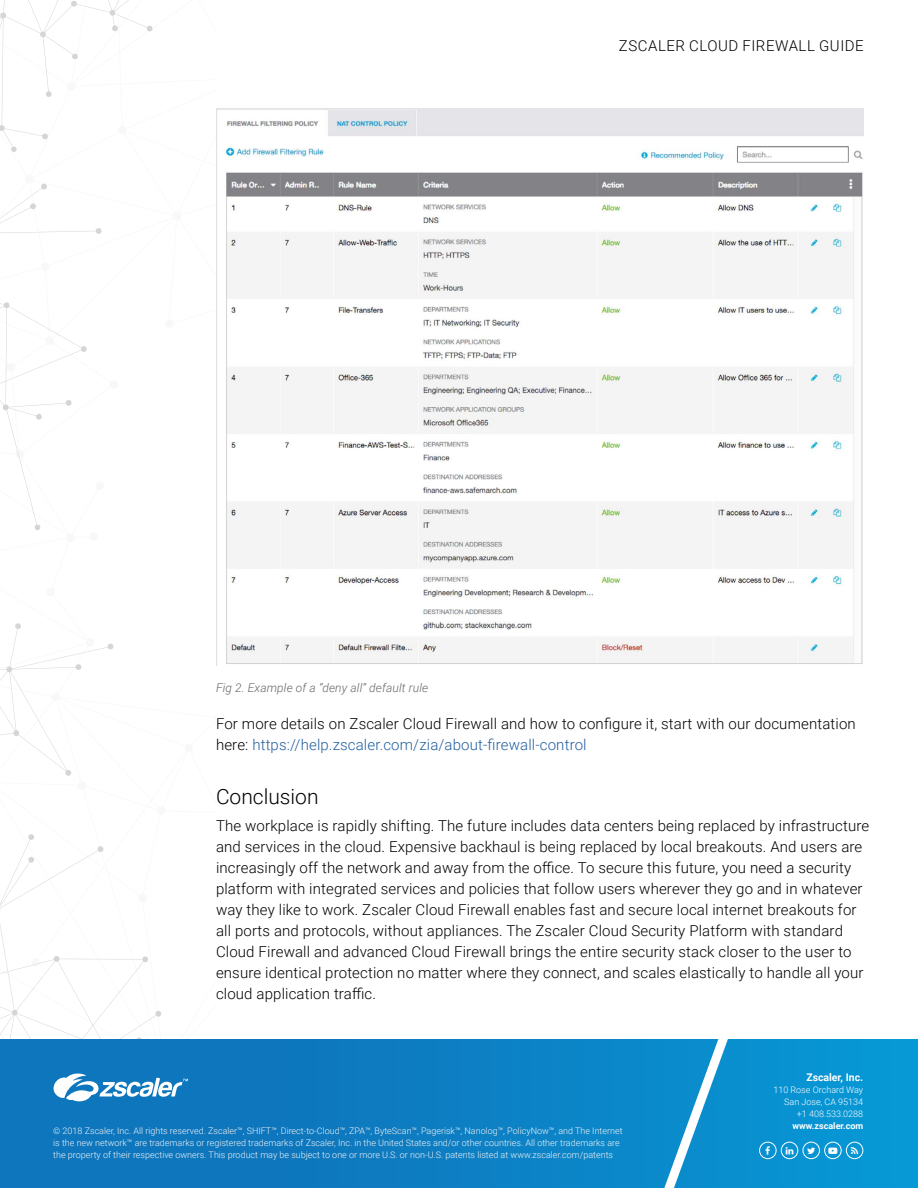
<style>
.page{position:relative;width:918px;height:1188px;background:#fff}
.page>*{position:absolute;margin:0;border:0;box-sizing:border-box;transform-origin:0 0}
.t1{font:300 21px "Roboto";color:#000}
.t2{font:300 15px/21px "Roboto";letter-spacing:.01em;color:#000}
.t3{font:300 15px "Roboto";letter-spacing:.035em;color:#000}
.t4{font:italic 300 12px "Roboto";letter-spacing:.01em;color:#666767}
.t5{font:700 10.5px "Roboto";color:#fff}
.t6{font:300 9px/12px "Roboto";color:#f1f3f4}
.t7{font:300 9px/12px "Roboto";color:#fff;text-align:right}
.t8{font:700 9px "Roboto";color:#fff}
.s1{color:#215e9e}
</style>
<div class="page">
<svg style="left:0;top:0;width:161px;height:1039px"></svg>
<div style="left:0;top:1039px;width:918px;height:149px;background:linear-gradient(to right,#0f6eb7,#0996d3)"></div>
<svg style="left:53px;top:1074px;width:135px;height:27px"></svg>
<svg style="left:649px;top:1039px;width:88px;height:149px;background:#2498d2"></svg>
<div style="left:824px;top:1142px;width:18px;height:17px;border:1px solid #fff;border-radius:50%"></div>
<div style="left:759px;top:1142px;width:17px;height:17px;border:1px solid #fff;border-radius:50%"></div>
<div style="left:781px;top:1142px;width:17px;height:17px;border:1px solid #fff;border-radius:50%"></div>
<div style="left:803px;top:1142px;width:17px;height:17px;border:1px solid #fff;border-radius:50%"></div>
<div style="left:846px;top:1142px;width:17px;height:17px;border:1px solid #fff;border-radius:50%"></div>
<img style="left:216px;top:108px;width:648px;height:557px">
<svg style="left:766px;top:1147px;width:4px;height:8px"></svg>
<svg style="left:786px;top:1147px;width:7px;height:7px"></svg>
<svg style="left:807px;top:1147px;width:8px;height:7px"></svg>
<svg style="left:828px;top:1147px;width:9px;height:7px"></svg>
<svg style="left:851px;top:1147px;width:7px;height:7px"></svg>
<p class="t3" style="left:619px;top:35px;width:246px">ZSCALER CLOUD FIREWALL GUIDE</p>
<p class="t4" style="left:216px;top:680px;width:214px">Fig 2. Example of a “deny all” default rule</p>
<p class="t2" style="left:216px;top:712px;width:641px">For more details on Zscaler Cloud Firewall and how to configure it, start with our documentation here: <span class="s1">https://help.zscaler.com/zia/about-firewall-control</span></p>
<h1 class="t1" style="left:216px;top:781px;width:104px">Conclusion</h1>
<p class="t2" style="left:216px;top:815px;width:655px">The workplace is rapidly shifting. The future includes data centers being replaced by infrastructure and services in the cloud. Expensive backhaul is being replaced by local breakouts. And users are increasingly off the network and away from the office. To secure this future, you need a security platform with integrated services and policies that follow users wherever they go and in whatever way they like to work. Zscaler Cloud Firewall enables fast and secure local internet breakouts for all ports and protocols, without appliances. The Zscaler Cloud Security Platform with standard Cloud Firewall and advanced Cloud Firewall brings the entire security stack closer to the user to ensure identical protection no matter where they connect, and scales elastically to handle all your cloud application traffic.</p>
<p class="t6" style="left:53px;top:1124px;width:571px">© 2018 Zscaler, Inc. All rights reserved. Zscaler™, SHIFT™, Direct-to-Cloud™, ZPA™, ByteScan™, Pagerisk™, Nanolog™, PolicyNow™, and The Internet is the new network™ are trademarks or registered trademarks of Zscaler, Inc. in the United States and/or other countries. All other trademarks are the property of their respective owners. This product may be subject to one or more U.S. or non-U.S. patents listed at www.zscaler.com/patents</p>
<p class="t5" style="left:806px;top:1070px;width:58px">Zscaler, Inc.</p>
<p class="t7" style="left:773px;top:1084px;width:91px">110 Rose Orchard Way<br>San Jose, CA 95134 +1 408.533.0288</p>
<p class="t8" style="left:793px;top:1120px;width:72px">www.zscaler.com</p>
</div>
